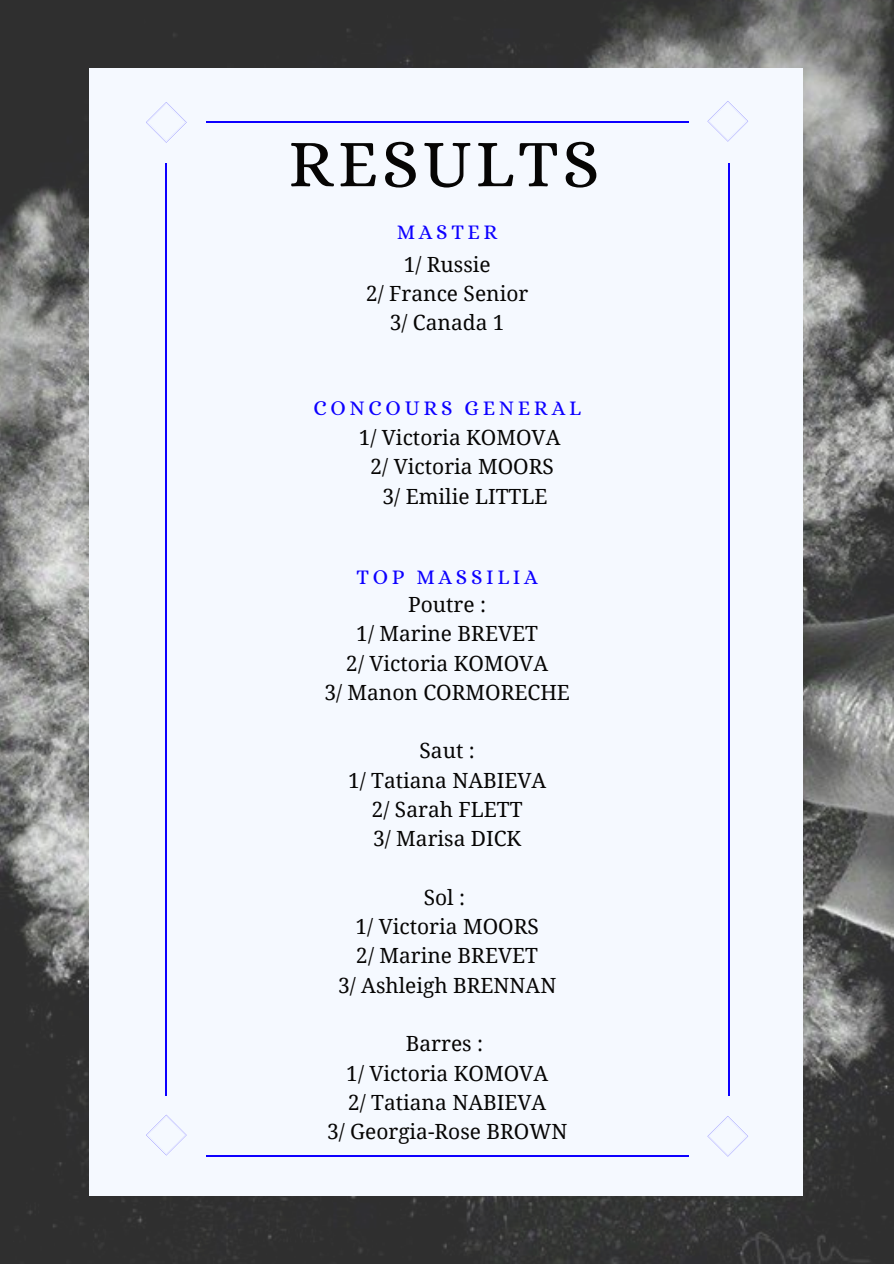
<style>
.page{position:relative;width:894px;height:1264px;background:#fff}
.page>*{position:absolute;margin:0;border:0;box-sizing:border-box;transform-origin:0 0}
.t1{font:68.1px "Alice";letter-spacing:.055em;color:#060504}
.t2{font:21px "Noto Serif";color:#060504}
.t3{font:21px "Alice";letter-spacing:.175em;color:#0d00ff}
</style>
<div class="page">
<img style="left:0;top:0;width:893px;height:1263px">
<div style="left:89px;top:68px;width:713px;height:1128px;background:#f5f9ff"></div>
<hr style="left:206px;top:1155px;width:482px;height:1px;background:#0d00ff">
<hr style="left:206px;top:121px;width:482px;height:1px;background:#0d00ff">
<hr style="left:165px;top:164px;width:1px;height:932px;background:#0d00ff">
<hr style="left:727px;top:164px;width:1px;height:932px;background:#0d00ff">
<svg style="left:146px;top:102px;width:40px;height:41px"></svg>
<svg style="left:707px;top:101px;width:41px;height:40px"></svg>
<svg style="left:146px;top:1114px;width:40px;height:41px"></svg>
<svg style="left:707px;top:1116px;width:41px;height:40px"></svg>
<p class="t1" style="left:288px;top:124px;width:312px">RESULTS</p>
<p class="t3" style="left:396px;top:219px;width:102px">MASTER</p>
<p class="t2" style="left:403px;top:249px;width:88px">1/ Russie</p>
<p class="t2" style="left:366px;top:278px;width:164px">2/ France Senior</p>
<p class="t2" style="left:389px;top:308px;width:116px">3/ Canada 1</p>
<p class="t3" style="left:313px;top:396px;width:269px">CONCOURS GENERAL</p>
<p class="t2" style="left:358px;top:422px;width:203px">1/ Victoria KOMOVA</p>
<p class="t2" style="left:370px;top:452px;width:185px">2/ Victoria MOORS</p>
<p class="t2" style="left:382px;top:481px;width:166px">3/ Emilie LITTLE</p>
<p class="t3" style="left:356px;top:565px;width:183px">TOP MASSILIA</p>
<p class="t2" style="left:408px;top:589px;width:79px">Poutre :</p>
<p class="t2" style="left:356px;top:619px;width:183px">1/ Marine BREVET</p>
<p class="t2" style="left:346px;top:648px;width:203px">2/ Victoria KOMOVA</p>
<p class="t2" style="left:324px;top:677px;width:247px">3/ Manon CORMORECHE</p>
<p class="t2" style="left:419px;top:736px;width:57px">Saut :</p>
<p class="t2" style="left:348px;top:765px;width:200px">1/ Tatiana NABIEVA</p>
<p class="t2" style="left:371px;top:794px;width:152px">2/ Sarah FLETT</p>
<p class="t2" style="left:373px;top:823px;width:150px">3/ Marisa DICK</p>
<p class="t2" style="left:423px;top:882px;width:43px">Sol :</p>
<p class="t2" style="left:355px;top:911px;width:185px">1/ Victoria MOORS</p>
<p class="t2" style="left:356px;top:941px;width:183px">2/ Marine BREVET</p>
<p class="t2" style="left:338px;top:970px;width:220px">3/ Ashleigh BRENNAN</p>
<p class="t2" style="left:406px;top:1028px;width:79px">Barres :</p>
<p class="t2" style="left:346px;top:1058px;width:203px">1/ Victoria KOMOVA</p>
<p class="t2" style="left:348px;top:1087px;width:200px">2/ Tatiana NABIEVA</p>
<p class="t2" style="left:327px;top:1116px;width:242px">3/ Georgia-Rose BROWN</p>
</div>
